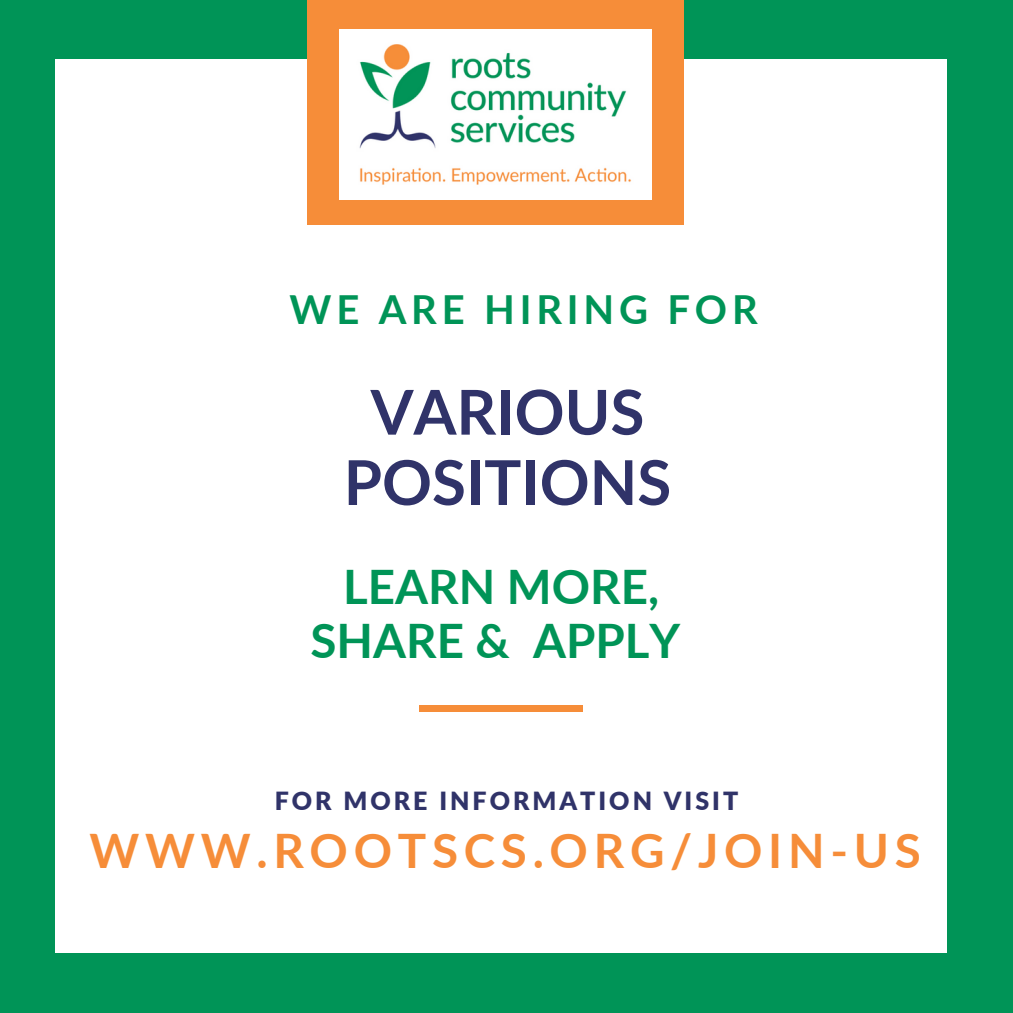
<style>
.page{position:relative;width:1013px;height:1013px;background:#fff}
.page>*{position:absolute;margin:0;border:0;box-sizing:border-box;transform-origin:0 0}
.t1{font:700 61.88px/70.2px "Lato";color:#303369;text-align:center}
.t2{font:700 47.5px "Lato";letter-spacing:.12em;color:#f68d39}
.t3{font:700 47.5px/54.4px "Lato";color:#009457;text-align:center}
.t4{font:700 40px "Lato";letter-spacing:.12em;color:#009457}
.t5{font:900 25px "Lato";letter-spacing:.12em;color:#303369}
</style>
<div class="page">
<div style="left:0;top:0;width:1012px;height:1012px;background:#009457"></div>
<div style="left:55px;top:59px;width:891px;height:894px;background:#fff"></div>
<div style="left:307px;top:0;width:376px;height:225px;background:#f68d39"></div>
<div style="left:419px;top:705px;width:163px;height:6px;background:#f68d39"></div>
<img style="left:340px;top:29px;width:311px;height:170px">
<h3 class="t4" style="left:289px;top:284px;width:470px">WE ARE HIRING FOR</h3>
<h1 class="t1" style="left:344px;top:375px;width:329px">VARIOUS<br>POSITIONS</h1>
<h2 class="t3" style="left:310px;top:558px;width:371px">LEARN MORE,<br>SHARE &amp; APPLY</h2>
<p class="t5" style="left:275px;top:785px;width:465px">FOR MORE INFORMATION VISIT</p>
<h2 class="t2" style="left:89px;top:821px;width:832px">WWW.ROOTSCS.ORG/JOIN-US</h2>
</div>
